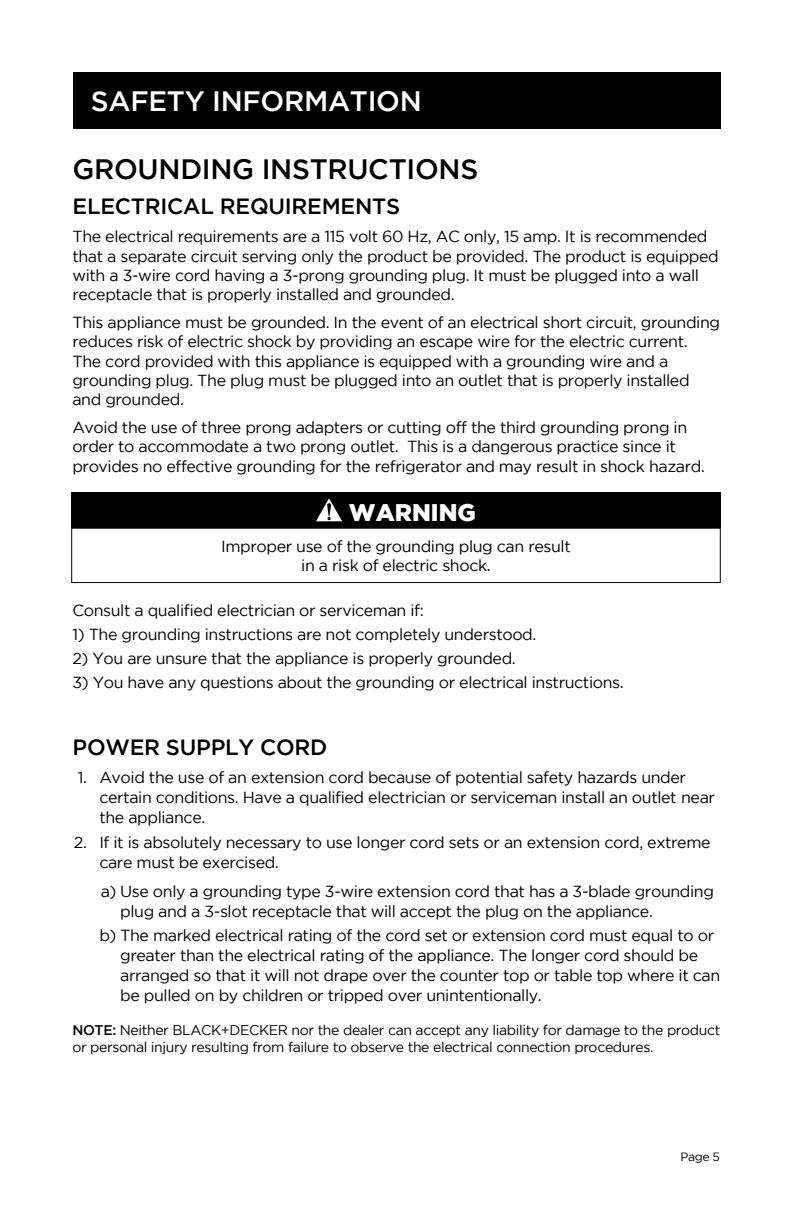
<style>
.page{position:relative;width:792px;height:1224px;background:#fff}
.page>*{position:absolute;margin:0;border:0;box-sizing:border-box;transform-origin:0 0}
.t1{font:500 28px "Gotham";letter-spacing:-.01em;color:#000}
.t2{font:500 28px "Gotham";letter-spacing:-.01em;color:#fff}
.t3{font:900 24px "Gotham";color:#fff}
.t4{font:500 22px "Gotham";letter-spacing:-.01em;color:#000}
.t5{font:16px/19.2px "Gotham";letter-spacing:-.025em;color:#000}
.t6{font:14px/16.8px "Gotham";letter-spacing:-.025em;color:#000}
.t7{font:12px "Gotham";color:#000}
.s1{font-weight:500}
</style>
<div class="page">
<div style="left:73px;top:72px;width:648px;height:57px;background:#000"></div>
<div style="left:71px;top:492px;width:650px;height:36px;background:#000"></div>
<svg style="left:316px;top:498px;width:26px;height:23px"></svg>
<div style="left:71px;top:528px;width:650px;height:55px;border:1px solid #000"></div>
<h1 class="t2" style="left:91px;top:85px;width:332px">SAFETY INFORMATION</h1>
<h1 class="t1" style="left:73px;top:153px;width:407px">GROUNDING INSTRUCTIONS</h1>
<h3 class="t4" style="left:73px;top:194px;width:329px">ELECTRICAL REQUIREMENTS</h3>
<p class="t5" style="left:72px;top:227px;width:648px">The electrical requirements are a 115 volt 60 Hz, AC only, 15 amp. It is recommended that a separate circuit serving only the product be provided. The product is equipped with a 3-wire cord having a 3-prong grounding plug. It must be plugged into a wall receptacle that is properly installed and grounded.</p>
<p class="t5" style="left:72px;top:313px;width:649px">This appliance must be grounded. In the event of an electrical short circuit, grounding reduces risk of electric shock by providing an escape wire for the electric current.<br>The cord provided with this appliance is equipped with a grounding wire and a grounding plug. The plug must be plugged into an outlet that is properly installed and grounded.</p>
<p class="t5" style="left:72px;top:418px;width:634px">Avoid the use of three prong adapters or cutting off the third grounding prong in order to accommodate a two prong outlet. This is a dangerous practice since it provides no effective grounding for the refrigerator and may result in shock hazard.</p>
<h2 class="t3" style="left:349px;top:499px;width:129px">WARNING</h2>
<p class="t5" style="left:221px;top:536px;width:351px;text-align:center">Improper use of the grounding plug can result in a risk of electric shock.</p>
<p class="t5" style="left:72px;top:600px;width:353px">Consult a qualified electrician or serviceman if:</p>
<p class="t5" style="left:72px;top:624px;width:466px">1) The grounding instructions are not completely understood.</p>
<p class="t5" style="left:72px;top:648px;width:445px">2) You are unsure that the appliance is properly grounded.</p>
<p class="t5" style="left:72px;top:672px;width:553px">3) You have any questions about the grounding or electrical instructions.</p>
<h3 class="t4" style="left:73px;top:734px;width:256px">POWER SUPPLY CORD</h3>
<p class="t5" style="left:99px;top:767px;width:617px;line-height:20px;text-indent:-22px">1. Avoid the use of an extension cord because of potential safety hazards under certain conditions. Have a qualified electrician or serviceman install an outlet near the appliance.</p>
<p class="t5" style="left:99px;top:832px;width:613px;line-height:20px;text-indent:-25px">2. If it is absolutely necessary to use longer cord sets or an extension cord, extreme care must be exercised.</p>
<p class="t5" style="left:120px;top:881px;width:595px;line-height:20px;text-indent:-19px">a) Use only a grounding type 3-wire extension cord that has a 3-blade grounding plug and a 3-slot receptacle that will accept the plug on the appliance.</p>
<p class="t5" style="left:120px;top:925px;width:602px;line-height:20px;text-indent:-21px">b) The marked electrical rating of the cord set or extension cord must equal to or greater than the electrical rating of the appliance. The longer cord should be arranged so that it will not drape over the counter top or table top where it can be pulled on by children or tripped over unintentionally.</p>
<p class="t6" style="left:72px;top:1021px;width:650px"><span class="s1">NOTE:</span> Neither BLACK+DECKER nor the dealer can accept any liability for damage to the product or personal injury resulting from failure to observe the electrical connection procedures.</p>
<p class="t7" style="left:681px;top:1150px;width:41px">Page 5</p>
</div>
